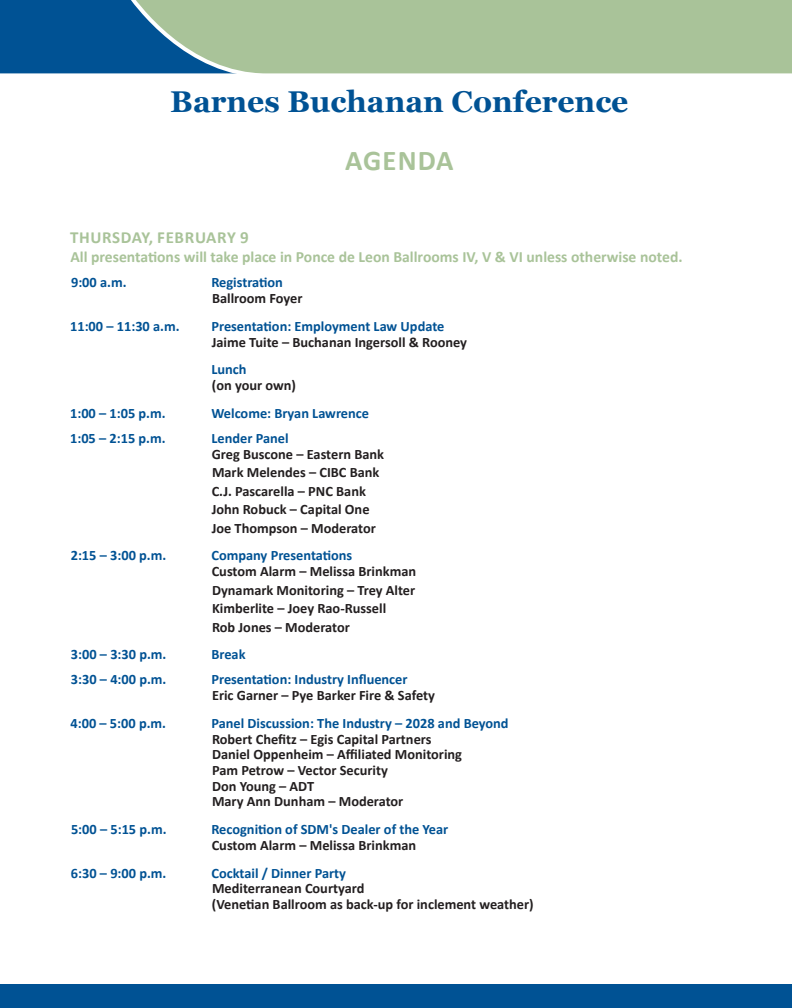
<style>
.page{position:relative;width:792px;height:1008px;background:#fff}
.page>*{position:absolute;margin:0;border:0;box-sizing:border-box;transform-origin:0 0}
.Barnes_Buchanan_Head{font:700 30px "Georgia";color:#005294}
.Page_Header{font:700 28.7px "Calibri";letter-spacing:.04em;color:#a9c399}
.Date{font:700 16.95px "Calibri";letter-spacing:.04em;color:#a9c399}
.Date_Note{font:700 15.65px "Calibri";color:#a9c399}
.Time_Info{font:700 14.35px/15.7px "Calibri";color:#231f20}
.Time_Title{font:700 14.35px "Calibri";color:#005294}
</style>
<div class="page">
<div style="left:0;top:0;width:120px;height:74px;background:#005294"></div>
<svg style="left:120px;top:0;width:672px;height:74px;background:#9cba9a"></svg>
<div style="left:0;top:985px;width:792px;height:23px;background:#005294"></div>
<p class="Barnes_Buchanan_Head" style="left:170px;top:79px;width:460px">Barnes Buchanan Conference</p>
<p class="Page_Header" style="left:345px;top:143px;width:110px">AGENDA</p>
<p class="Date" style="left:70px;top:227px;width:180px">THURSDAY, FEBRUARY 9</p>
<p class="Date_Note" style="left:70px;top:247px;width:614px">All presentations will take place in Ponce de Leon Ballrooms IV, V &amp; VI unless otherwise noted.</p>
<p class="Time_Title" style="left:71px;top:273px;width:57px">9:00 a.m.</p>
<p class="Time_Title" style="left:211px;top:273px;width:73px">Registration</p>
<p class="Time_Info" style="left:212px;top:290px;width:92px">Ballroom Foyer</p>
<p class="Time_Title" style="left:70px;top:317px;width:111px">11:00 – 11:30 a.m.</p>
<p class="Time_Title" style="left:211px;top:317px;width:234px">Presentation: Employment Law Update</p>
<p class="Time_Info" style="left:212px;top:334px;width:257px">Jaime Tuite – Buchanan Ingersoll &amp; Rooney</p>
<p class="Time_Title" style="left:211px;top:360px;width:37px">Lunch</p>
<p class="Time_Info" style="left:212px;top:377px;width:86px">(on your own)</p>
<p class="Time_Title" style="left:70px;top:404px;width:97px">1:00 – 1:05 p.m.</p>
<p class="Time_Title" style="left:211px;top:404px;width:159px">Welcome: Bryan Lawrence</p>
<p class="Time_Title" style="left:70px;top:429px;width:97px">1:05 – 2:15 p.m.</p>
<p class="Time_Title" style="left:211px;top:429px;width:79px">Lender Panel</p>
<p class="Time_Info" style="left:212px;top:446px;width:174px">Greg Buscone – Eastern Bank</p>
<p class="Time_Info" style="left:212px;top:465px;width:169px">Mark Melendes – CIBC Bank</p>
<p class="Time_Info" style="left:212px;top:483px;width:156px">C.J. Pascarella – PNC Bank</p>
<p class="Time_Info" style="left:212px;top:501px;width:159px">John Robuck – Capital One</p>
<p class="Time_Info" style="left:212px;top:520px;width:166px">Joe Thompson – Moderator</p>
<p class="Time_Title" style="left:71px;top:546px;width:97px">2:15 – 3:00 p.m.</p>
<p class="Time_Title" style="left:211px;top:546px;width:142px">Company Presentations</p>
<p class="Time_Info" style="left:212px;top:563px;width:206px">Custom Alarm – Melissa Brinkman</p>
<p class="Time_Info" style="left:212px;top:582px;width:205px">Dynamark Monitoring – Trey Alter</p>
<p class="Time_Info" style="left:212px;top:600px;width:176px">Kimberlite – Joey Rao-Russell</p>
<p class="Time_Info" style="left:212px;top:619px;width:139px">Rob Jones – Moderator</p>
<p class="Time_Title" style="left:71px;top:645px;width:97px">3:00 – 3:30 p.m.</p>
<p class="Time_Title" style="left:211px;top:645px;width:36px">Break</p>
<p class="Time_Title" style="left:71px;top:671px;width:97px">3:30 – 4:00 p.m.</p>
<p class="Time_Title" style="left:211px;top:671px;width:198px">Presentation: Industry Influencer</p>
<p class="Time_Info" style="left:212px;top:688px;width:224px">Eric Garner – Pye Barker Fire &amp; Safety</p>
<p class="Time_Title" style="left:71px;top:714px;width:97px">4:00 – 5:00 p.m.</p>
<p class="Time_Title" style="left:211px;top:714px;width:299px">Panel Discussion: The Industry – 2028 and Beyond</p>
<p class="Time_Info" style="left:212px;top:731px;width:252px">Robert Chefitz – Egis Capital Partners<br>Daniel Oppenheim – Affiliated Monitoring<br>Pam Petrow – Vector Security<br>Don Young – ADT<br>Mary Ann Dunham – Moderator</p>
<p class="Time_Title" style="left:71px;top:820px;width:97px">5:00 – 5:15 p.m.</p>
<p class="Time_Title" style="left:211px;top:820px;width:238px">Recognition of SDM's Dealer of the Year</p>
<p class="Time_Info" style="left:212px;top:837px;width:206px">Custom Alarm – Melissa Brinkman</p>
<p class="Time_Title" style="left:71px;top:864px;width:97px">6:30 – 9:00 p.m.</p>
<p class="Time_Title" style="left:211px;top:864px;width:136px">Cocktail / Dinner Party</p>
<p class="Time_Info" style="left:212px;top:881px;width:323px">Mediterranean Courtyard<br>(Venetian Ballroom as back-up for inclement weather)</p>
</div>
